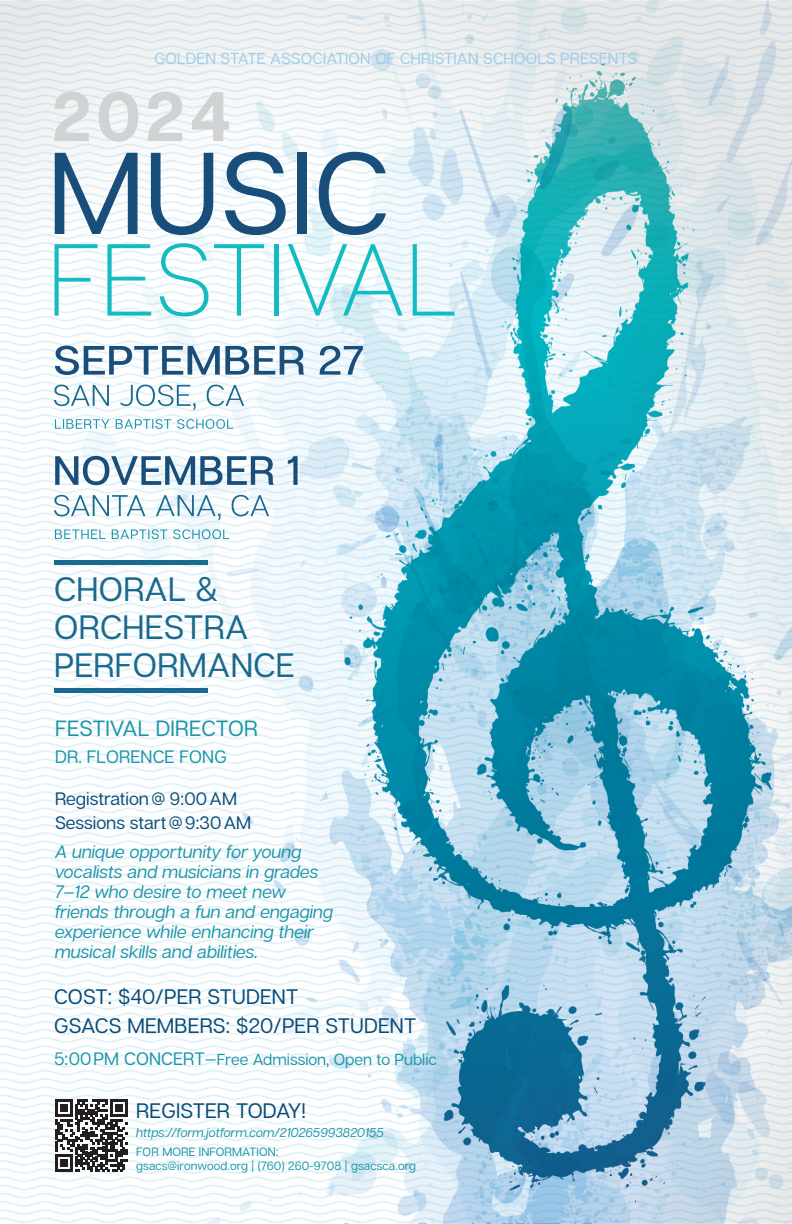
<style>
.page{position:relative;width:792px;height:1224px;background:#fff}
.page>*{position:absolute;margin:0;border:0;box-sizing:border-box;transform-origin:0 0}
.t1{font:116px "Articulat C Fv 2 Text";color:#194e7a}
.t2{font:200 102px "Articulat C Fv 2";letter-spacing:.01em;color:#14bcc1}
.t3{font:33.8px/38px "Articulat C Fv 2 Text";letter-spacing:.01em;color:#1a698e}
.t4{font:22px "Articulat C Fv 2 Text";letter-spacing:.01em;color:#1b95a9}
.t5{font:21px "Articulat C Fv 2 Text";letter-spacing:.01em;color:#084a76}
.t6{font:italic 18px/20px "Articulat C Fv 2 Text";color:#1b95a9}
.t7{font:18px/24px "Articulat C Fv 2 Text";color:#084a76}
.t8{font:18px "Articulat C Fv 2 Text";letter-spacing:.01em;color:#1b95a9}
.t9{font:16px "Articulat C Fv 2 Text";letter-spacing:.01em;color:#9fcde7}
.t10{font:16px "Articulat C Fv 2 Text";color:#1b95a9}
.t11{font:italic 12.8px "Articulat C Fv 2 Text";color:#1b95a9}
.t12{font:12px/14px "Articulat C Fv 2 Text";letter-spacing:.01em;color:#1b95a9}
.s1{font-size:18px}
</style>
<div class="page">
<img style="left:0;top:0;width:792px;height:1224px">
<svg style="left:55px;top:346px;width:308px;height:29px"></svg>
<svg style="left:54px;top:385px;width:190px;height:25px"></svg>
<svg style="left:54px;top:495px;width:215px;height:25px"></svg>
<svg style="left:55px;top:419px;width:178px;height:10px"></svg>
<svg style="left:55px;top:529px;width:174px;height:10px"></svg>
<div style="left:54px;top:560px;width:154px;height:5px;background:#1a698e"></div>
<div style="left:54px;top:688px;width:154px;height:5px;background:#1a698e"></div>
<svg style="left:55px;top:1099px;width:73px;height:73px"></svg>
<svg style="left:55px;top:91px;width:174px;height:51px"></svg>
<svg style="left:55px;top:456px;width:243px;height:29px"></svg>
<p class="t9" style="left:154px;top:49px;width:485px">GOLDEN STATE ASSOCIATION OF CHRISTIAN SCHOOLS PRESENTS</p>
<p class="t1" style="left:48px;top:126px;width:343px">MUSIC</p>
<p class="t2" style="left:48px;top:222px;width:411px">FESTIVAL</p>
<p class="t3" style="left:54px;top:571px;width:196px">CHORAL &amp;<br>ORCHESTRA</p>
<p class="t3" style="left:54px;top:647px;width:242px">PERFORMANCE</p>
<p class="t4" style="left:55px;top:716px;width:204px">FESTIVAL DIRECTOR</p>
<p class="t8" style="left:55px;top:746px;width:173px">DR. FLORENCE FONG</p>
<p class="t7" style="left:55px;top:787px;width:198px">Registration@ 9:00AM<br>Sessions start@9:30AM</p>
<p class="t6" style="left:55px;top:843px;width:280px">A unique opportunity for young vocalists and musicians in grades<br>7–12 who desire to meet new friends through a fun and engaging experience while enhancing their musical skills and abilities.</p>
<p class="t5" style="left:54px;top:985px;width:246px">COST: $40/PER STUDENT</p>
<p class="t5" style="left:54px;top:1013px;width:364px">GSACS MEMBERS: $20/PER STUDENT</p>
<p class="t10" style="left:54px;top:1050px;width:384px"><span class="s1">5:00PM CONCERT—</span>Free Admission, Open to Public</p>
<p class="t5" style="left:136px;top:1099px;width:171px">REGISTER TODAY!</p>
<p class="t11" style="left:136px;top:1125px;width:249px">https://form.jotform.com/210265993820155</p>
<p class="t12" style="left:136px;top:1145px;width:281px">FOR MORE INFORMATION:<br>gsacs@ironwood.org | (760) 260-9708 | gsacsca.org</p>
</div>
